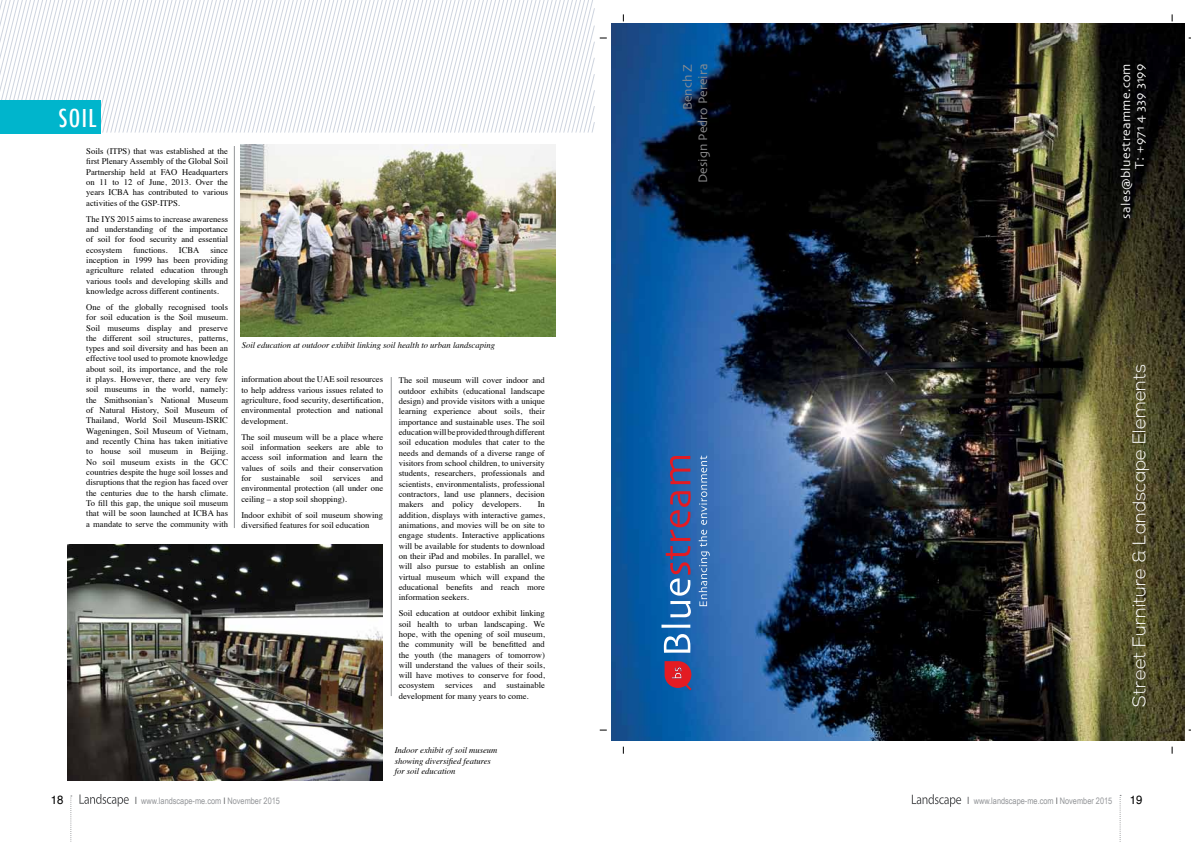
<style>
.page{position:relative;width:1191px;height:842px;background:#fff}
.page>*{position:absolute;margin:0;border:0;box-sizing:border-box;transform-origin:0 0}
.t1{font:500 condensed 24px "Futura";color:#fff}
.t2{font:300 18.4px "Nexa";color:#fff}
.t3{font:12.9px/13.6px "Skia";letter-spacing:.025em;color:#fff;text-align:right}
.t4{font:12.9px/15.5px "Skia";color:#8f8f91;text-align:right}
.t5{font:12px "Helvetica";color:#000;scale:.95 1}
.t6{font:9px "Arial Narrow";color:#939598}
.t7{font:8.6px/10.3px "Times";color:#000;text-align:justify}
.t8{font:italic 8.6px/10.3px "Times";color:#000}
.s1{font-size:10px;color:#58595b}
.s2{color:#58595b}
</style>
<div class="page">
<svg style="left:79px;top:794px;width:50px;height:12px"></svg>
<svg style="left:70px;top:795px;width:2px;height:47px"></svg>
<svg style="left:1119px;top:795px;width:2px;height:47px"></svg>
<svg style="left:912px;top:794px;width:49px;height:13px"></svg>
<img style="left:240px;top:145px;width:315px;height:191px">
<hr style="left:391px;top:377px;width:1px;height:319px;background:#939598">
<hr style="left:234px;top:146px;width:1px;height:382px;background:#939598">
<img style="left:68px;top:544px;width:315px;height:236px">
<img style="left:611px;top:23px;width:573px;height:717px">
<svg style="left:0;top:0;width:607px;height:133px"></svg>
<svg style="left:664px;top:634px;width:26px;height:19px"></svg>
<svg style="left:661px;top:625px;width:29px;height:3px"></svg>
<svg style="left:666px;top:491px;width:25px;height:126px;background:#55639b"></svg>
<svg style="left:670px;top:456px;width:20px;height:28px"></svg>
<svg style="left:698px;top:456px;width:11px;height:150px;background:#5284bf"></svg>
<svg style="left:664px;top:661px;width:27px;height:29px"></svg>
<h1 class="t1" style="left:59px;top:102px;width:39px">soil</h1>
<p class="t7" style="left:86px;top:145px;width:143px">Soils (ITPS) that was established at the first Plenary Assembly of the Global Soil Partnership held at FAO Headquarters on 11 to 12 of June, 2013. Over the years ICBA has contributed to various activities of the GSP-ITPS.</p>
<p class="t7" style="left:86px;top:213px;width:143px">The IYS 2015 aims to increase awareness and understanding of the importance of soil for food security and essential ecosystem</p>
<p class="t7" style="left:133px;top:244px;width:36px">functions.</p>
<p class="t7" style="left:179px;top:244px;width:22px">ICBA</p>
<p class="t7" style="left:86px;top:244px;width:143px;text-indent:124px">since inception in 1999 has been providing agriculture related education through various tools and developing skills and knowledge across different continents.</p>
<p class="t7" style="left:86px;top:301px;width:143px">One of the globally recognised tools for soil education is the Soil museum.<br>Soil museums display and preserve the different soil structures, patterns, types and soil diversity and has been an effective tool used to promote knowledge about soil, its importance, and the role it plays. However, there are very few soil museums in the world, namely: the Smithsonian’s National Museum of Natural History, Soil Museum of Thailand, World Soil Museum-ISRIC Wageningen, Soil Museum of Vietnam, and recently China has taken initiative to house soil museum in Beijing.<br>No soil museum exists in the GCC countries despite the huge soil losses and disruptions that the region has faced over the centuries due to the harsh climate.<br>To fill this gap, the unique soil museum that will be soon launched at ICBA has a mandate to serve the community with</p>
<p class="t8" style="left:242px;top:339px;width:255px">Soil education at outdoor exhibit linking soil health to urban landscaping</p>
<p class="t7" style="left:241px;top:374px;width:143px">information about the UAE soil resources to help address various issues related to agriculture, food security, desertification, environmental protection and national development.</p>
<p class="t7" style="left:241px;top:431px;width:143px">The soil museum will be a place where soil information seekers are able to access soil information and learn the values of soils and their conservation for sustainable soil services and environmental protection (all under one ceiling – a stop soil shopping).</p>
<p class="t7" style="left:241px;top:509px;width:143px">Indoor exhibit of soil museum showing diversified features for soil education</p>
<p class="t7" style="left:399px;top:375px;width:148px">The soil museum will cover indoor and outdoor exhibits (educational landscape design) and provide visitors with a unique learning experience about soils, their importance and sustainable uses. The soil education will be provided through different soil education modules that cater to the needs and demands of a diverse range of visitors from school children, to university students, researchers, professionals and scientists, environmentalists, professional contractors, land use planners, decision makers and policy developers.</p>
<p class="t7" style="left:399px;top:499px;width:148px;text-indent:139px">In addition, displays with interactive games, animations, and movies will be on site to engage students. Interactive applications will be available for students to download on their iPad and mobiles. In parallel, we will also pursue to establish an online virtual museum which will expand the educational benefits and reach more information seekers.</p>
<p class="t7" style="left:399px;top:607px;width:148px">Soil education at outdoor exhibit linking soil health to urban landscaping. We hope, with the opening of soil museum, the community will be benefitted and the youth (the managers of tomorrow) will understand the values of their soils, will have motives to conserve for food, ecosystem services and sustainable development for many years to come.</p>
<p class="t8" style="left:395px;top:745px;width:104px">Indoor exhibit of soil museum showing diversified features for soil education</p>
<h3 class="t4" style="left:680px;top:183px;width:121px;rotate:-90deg">Bench Z<br>Design Pedro Pereira</h3>
<h3 class="t3" style="left:1119px;top:219px;width:157px;rotate:-90deg">sales@bluestreamme.com<br>T: +971 4 339 3199</h3>
<h2 class="t2" style="left:1128px;top:707px;width:344px;rotate:-90deg">Street Furniture &amp; Landscape Elements</h2>
<h3 class="t5" style="left:51px;top:790px;width:15px">18</h3>
<p class="t6" style="left:135px;top:794px;width:147px"><span class="s1">I</span> www.landscape-me.com <span class="s2">I</span> November 2015</p>
<p class="t6" style="left:967px;top:794px;width:147px"><span class="s1">I</span> www.landscape-me.com <span class="s2">I</span> November 2015</p>
<h3 class="t5" style="left:1129px;top:791px;width:15px">19</h3>
</div>
